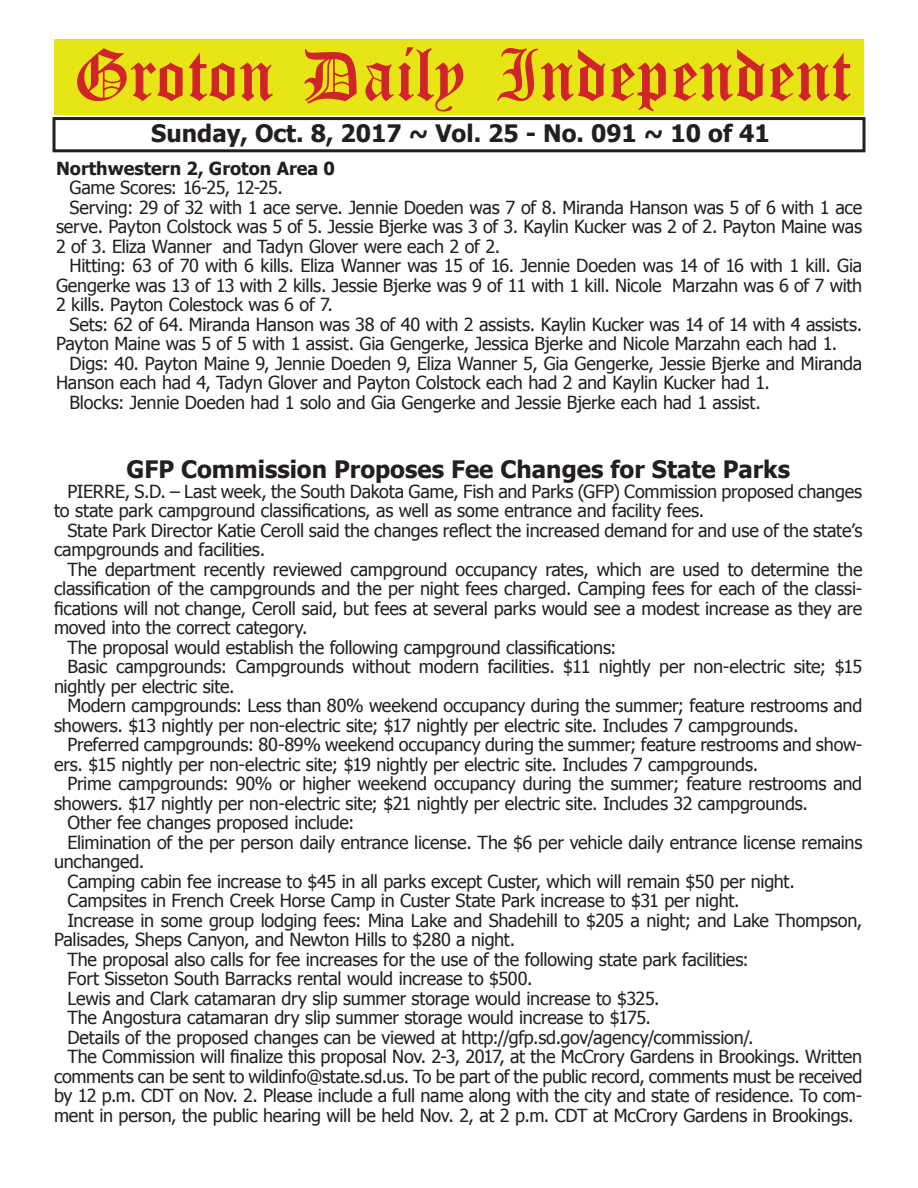
<style>
.page{position:relative;width:918px;height:1188px;background:#fff}
.page>*{position:absolute;margin:0;border:0;box-sizing:border-box;transform-origin:0 0}
.t1{font:54px "Old English Five";color:#d1232a}
.t2{font:700 24px "Tahoma";color:#231f20}
.t3{font:18px/19.5px "Tahoma";letter-spacing:-.01em;color:#231f20}
.t4{font:700 18px "Tahoma";color:#231f20}
</style>
<div class="page">
<div style="left:52px;top:117px;width:814px;height:35px;border:3px solid #231f20"></div>
<div style="left:54px;top:40px;width:810px;height:75px;background:#e7e515"></div>
<h1 class="t1" style="left:73px;top:50px;width:779px">Groton Daily Independent</h1>
<h2 class="t2" style="left:151px;top:116px;width:620px">Sunday, Oct. 8, 2017 ~ Vol. 25 - No. 091 ~ 10 of 41</h2>
<p class="t4" style="left:56px;top:156px;width:281px">Northwestern 2, Groton Area 0</p>
<p class="t3" style="left:70px;top:177px;width:215px">Game Scores: 16-25, 12-25.</p>
<p class="t3" style="left:70px;top:197px;width:794px">Serving: 29 of 32 with 1 ace serve. Jennie Doeden was 7 of 8. Miranda Hanson was 5 of 6 with 1 ace</p>
<p class="t3" style="left:56px;top:216px;width:808px">serve. Payton Colstock was 5 of 5. Jessie Bjerke was 3 of 3. Kaylin Kucker was 2 of 2. Payton Maine was</p>
<p class="t3" style="left:56px;top:236px;width:446px">2 of 3. Eliza Wanner and Tadyn Glover were each 2 of 2.</p>
<p class="t3" style="left:70px;top:255px;width:794px">Hitting: 63 of 70 with 6 kills. Eliza Wanner was 15 of 16. Jennie Doeden was 14 of 16 with 1 kill. Gia</p>
<p class="t3" style="left:56px;top:275px;width:808px">Gengerke was 13 of 13 with 2 kills. Jessie Bjerke was 9 of 11 with 1 kill. Nicole Marzahn was 6 of 7 with</p>
<p class="t3" style="left:56px;top:294px;width:278px">2 kills. Payton Colestock was 6 of 7.</p>
<p class="t3" style="left:70px;top:314px;width:794px">Sets: 62 of 64. Miranda Hanson was 38 of 40 with 2 assists. Kaylin Kucker was 14 of 14 with 4 assists.</p>
<p class="t3" style="left:56px;top:333px;width:783px">Payton Maine was 5 of 5 with 1 assist. Gia Gengerke, Jessica Bjerke and Nicole Marzahn each had 1.</p>
<p class="t3" style="left:70px;top:353px;width:794px">Digs: 40. Payton Maine 9, Jennie Doeden 9, Eliza Wanner 5, Gia Gengerke, Jessie Bjerke and Miranda</p>
<p class="t3" style="left:56px;top:372px;width:715px">Hanson each had 4, Tadyn Glover and Payton Colstock each had 2 and Kaylin Kucker had 1.</p>
<p class="t3" style="left:70px;top:392px;width:693px">Blocks: Jennie Doeden had 1 solo and Gia Gengerke and Jessie Bjerke each had 1 assist.</p>
<h2 class="t2" style="left:127px;top:453px;width:665px">GFP Commission Proposes Fee Changes for State Parks</h2>
<p class="t3" style="left:54px;top:481px;width:810px;text-indent:14px">PIERRE, S.D. – Last week, the South Dakota Game, Fish and Parks (GFP) Commission proposed changes to state park campground classifications, as well as some entrance and facility fees.</p>
<p class="t3" style="left:54px;top:520px;width:810px;text-indent:14px">State Park Director Katie Ceroll said the changes reflect the increased demand for and use of the state’s campgrounds and facilities.</p>
<p class="t3" style="left:68px;top:559px;width:797px">The department recently reviewed campground occupancy rates, which are used to determine the</p>
<p class="t3" style="left:54px;top:578px;width:810px">classification of the campgrounds and the per night fees charged. Camping fees for each of the classi-</p>
<p class="t3" style="left:54px;top:598px;width:810px">fications will not change, Ceroll said, but fees at several parks would see a modest increase as they are</p>
<p class="t3" style="left:54px;top:617px;width:255px">moved into the correct category.</p>
<p class="t3" style="left:68px;top:637px;width:551px">The proposal would establish the following campground classifications:</p>
<p class="t3" style="left:68px;top:656px;width:796px">Basic campgrounds: Campgrounds without modern facilities. $11 nightly per non-electric site; $15</p>
<p class="t3" style="left:54px;top:676px;width:182px">nightly per electric site.</p>
<p class="t3" style="left:68px;top:695px;width:796px">Modern campgrounds: Less than 80% weekend occupancy during the summer; feature restrooms and</p>
<p class="t3" style="left:54px;top:715px;width:746px">showers. $13 nightly per non-electric site; $17 nightly per electric site. Includes 7 campgrounds.</p>
<p class="t3" style="left:68px;top:734px;width:796px">Preferred campgrounds: 80-89% weekend occupancy during the summer; feature restrooms and show-</p>
<p class="t3" style="left:54px;top:754px;width:706px">ers. $15 nightly per non-electric site; $19 nightly per electric site. Includes 7 campgrounds.</p>
<p class="t3" style="left:68px;top:773px;width:796px">Prime campgrounds: 90% or higher weekend occupancy during the summer; feature restrooms and</p>
<p class="t3" style="left:54px;top:793px;width:756px">showers. $17 nightly per non-electric site; $21 nightly per electric site. Includes 32 campgrounds.</p>
<p class="t3" style="left:68px;top:812px;width:289px">Other fee changes proposed include:</p>
<p class="t3" style="left:68px;top:832px;width:797px">Elimination of the per person daily entrance license. The $6 per vehicle daily entrance license remains</p>
<p class="t3" style="left:54px;top:851px;width:92px">unchanged.</p>
<p class="t3" style="left:68px;top:871px;width:729px">Camping cabin fee increase to $45 in all parks except Custer, which will remain $50 per night.</p>
<p class="t3" style="left:68px;top:890px;width:674px">Campsites in French Creek Horse Camp in Custer State Park increase to $31 per night.</p>
<p class="t3" style="left:68px;top:910px;width:796px">Increase in some group lodging fees: Mina Lake and Shadehill to $205 a night; and Lake Thompson,</p>
<p class="t3" style="left:54px;top:929px;width:463px">Palisades, Sheps Canyon, and Newton Hills to $280 a night.</p>
<p class="t3" style="left:68px;top:949px;width:683px">The proposal also calls for fee increases for the use of the following state park facilities:</p>
<p class="t3" style="left:68px;top:968px;width:466px">Fort Sisseton South Barracks rental would increase to $500.</p>
<p class="t3" style="left:68px;top:988px;width:594px">Lewis and Clark catamaran dry slip summer storage would increase to $325.</p>
<p class="t3" style="left:68px;top:1007px;width:585px">The Angostura catamaran dry slip summer storage would increase to $175.</p>
<p class="t3" style="left:68px;top:1027px;width:688px">Details of the proposed changes can be viewed at http://gfp.sd.gov/agency/commission/.</p>
<p class="t3" style="left:68px;top:1046px;width:796px">The Commission will finalize this proposal Nov. 2-3, 2017, at the McCrory Gardens in Brookings. Written</p>
<p class="t3" style="left:54px;top:1066px;width:810px">comments can be sent to wildinfo@state.sd.us. To be part of the public record, comments must be received</p>
<p class="t3" style="left:54px;top:1085px;width:810px">by 12 p.m. CDT on Nov. 2. Please include a full name along with the city and state of residence. To com-</p>
<p class="t3" style="left:54px;top:1105px;width:801px">ment in person, the public hearing will be held Nov. 2, at 2 p.m. CDT at McCrory Gardens in Brookings.</p>
</div>
